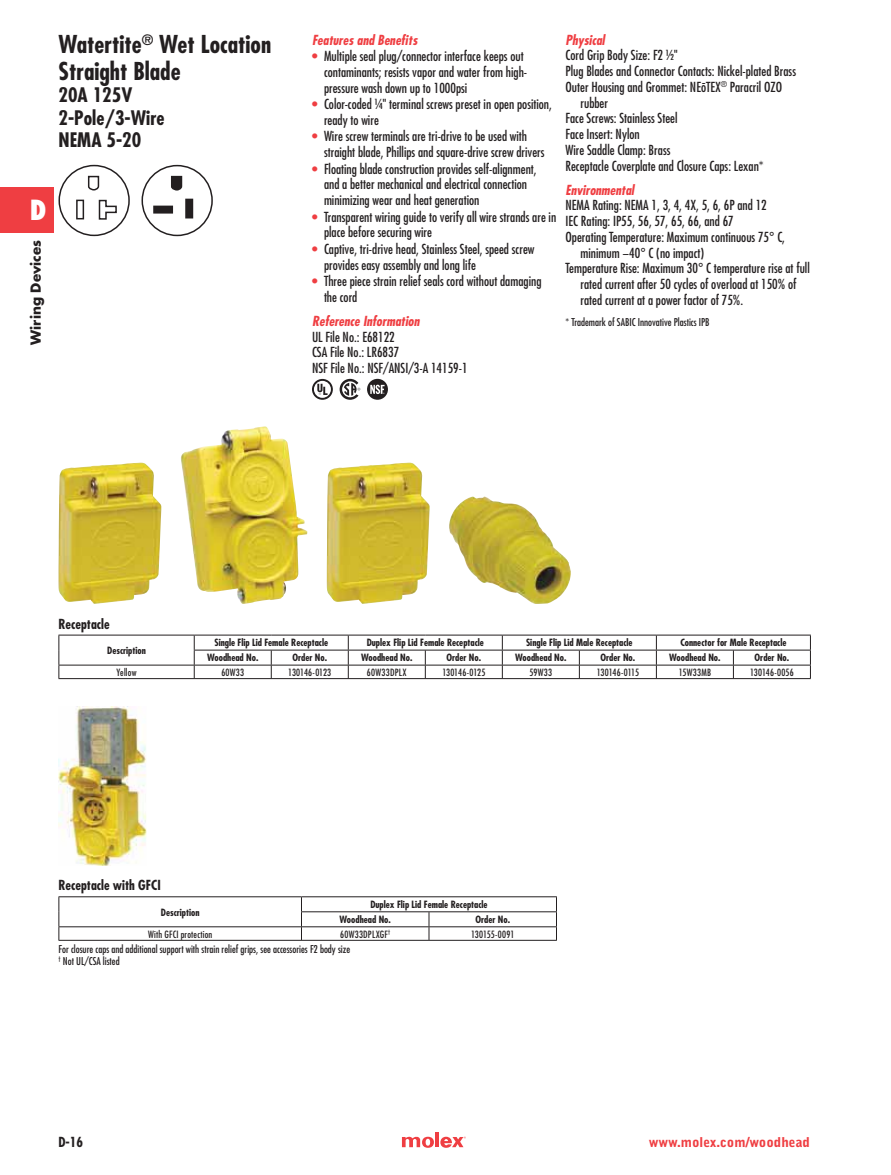
<style>
.page{position:relative;width:891px;height:1175px;background:#fff}
.page>*{position:absolute;margin:0;border:0;box-sizing:border-box;transform-origin:0 0}
.t1{font:800 condensed 27px "Futura";color:#fff}
.t2{font:700 condensed 24px/27px "Futura";color:#231f20}
.t3{font:700 condensed 19.5px/22.5px "Futura";color:#231f20}
.t4{font:condensed 13.5px/15.8px "Futura";color:#231f20}
.t5{font:italic 700 condensed 13.5px "Futura";color:#ef3e42}
.t6{font:700 condensed 13.5px "Futura";color:#231f20}
.t7{font:900 13.5px "Bell Gothic Std";color:#ef3e42}
.t8{font:700 13.5px "Futura";color:#231f20}
.t9{font:condensed 10.5px/12px "Futura";color:#231f20}
.t10{font:700 condensed 9.75px/15px "Futura";color:#231f20}
.t11{font:condensed 9.75px "Futura";letter-spacing:.02em;color:#231f20}
.t12{font:condensed 9.75px "Futura";letter-spacing:-.005em;color:#231f20}
.t13{font:condensed 9.75px "Futura";letter-spacing:-.015em;color:#231f20}
.t14{font:condensed 9.75px "Futura";color:#231f20}
.s1{color:#ef3e42}
.s2{font-weight:700;font-style:italic;color:#ef3e42}
</style>
<div class="page">
<hr style="left:435px;top:1132px;width:4px;height:15px;background:#ef3e42">
<svg style="left:402px;top:1136px;width:32px;height:11px"></svg>
<svg style="left:440px;top:1136px;width:26px;height:11px"></svg>
<div style="left:0;top:188px;width:54px;height:44px;background:#ef3e42"></div>
<div style="left:58px;top:165px;width:72px;height:71px;border:2px solid #231f20;border-radius:50%"></div>
<div style="left:76px;top:200px;width:8px;height:19px;border:2px solid #231f20"></div>
<svg style="left:98px;top:199px;width:19px;height:21px"></svg>
<svg style="left:87px;top:175px;width:13px;height:16px"></svg>
<div style="left:142px;top:165px;width:71px;height:71px;border:2px solid #231f20;border-radius:50%"></div>
<div style="left:154px;top:206px;width:18px;height:7px;background:#231f20"></div>
<div style="left:153px;top:206px;width:20px;height:7px;border:2px solid #231f20"></div>
<svg style="left:171px;top:175px;width:12px;height:16px"></svg>
<div style="left:186px;top:199px;width:6px;height:19px;background:#231f20"></div>
<div style="left:185px;top:199px;width:8px;height:19px;border:2px solid #231f20"></div>
<svg style="left:312px;top:379px;width:21px;height:21px"></svg>
<svg style="left:340px;top:379px;width:20px;height:21px"></svg>
<div style="left:367px;top:379px;width:21px;height:21px;background:#231f20;border-radius:50%"></div>
<svg style="left:370px;top:385px;width:15px;height:9px"></svg>
<img style="left:58px;top:462px;width:103px;height:142px">
<img style="left:181px;top:426px;width:126px;height:178px">
<img style="left:327px;top:462px;width:103px;height:142px">
<img style="left:449px;top:496px;width:122px;height:108px">
<hr style="left:58px;top:678px;width:753px;height:1px;background:#231f20">
<hr style="left:58px;top:634px;width:136px;height:1px;background:#231f20">
<hr style="left:502px;top:634px;width:154px;height:1px;background:#231f20">
<svg style="left:58px;top:635px;width:1px;height:43px"></svg>
<hr style="left:58px;top:664px;width:753px;height:1px;background:#231f20">
<hr style="left:502px;top:649px;width:77px;height:1px;background:#231f20">
<hr style="left:579px;top:649px;width:77px;height:1px;background:#231f20">
<svg style="left:271px;top:650px;width:1px;height:28px"></svg>
<svg style="left:425px;top:650px;width:1px;height:28px"></svg>
<svg style="left:579px;top:650px;width:1px;height:28px"></svg>
<svg style="left:733px;top:650px;width:1px;height:28px"></svg>
<hr style="left:656px;top:634px;width:77px;height:1px;background:#231f20">
<svg style="left:656px;top:635px;width:1px;height:43px"></svg>
<hr style="left:733px;top:634px;width:78px;height:1px;background:#231f20">
<svg style="left:810px;top:635px;width:1px;height:43px"></svg>
<hr style="left:656px;top:649px;width:155px;height:1px;background:#231f20">
<hr style="left:348px;top:634px;width:77px;height:1px;background:#231f20">
<svg style="left:348px;top:635px;width:1px;height:43px"></svg>
<hr style="left:425px;top:634px;width:77px;height:1px;background:#231f20">
<svg style="left:502px;top:635px;width:1px;height:43px"></svg>
<hr style="left:348px;top:649px;width:154px;height:1px;background:#231f20">
<hr style="left:194px;top:634px;width:77px;height:1px;background:#231f20">
<svg style="left:194px;top:635px;width:1px;height:43px"></svg>
<hr style="left:271px;top:634px;width:77px;height:1px;background:#231f20">
<hr style="left:194px;top:649px;width:154px;height:1px;background:#231f20">
<img style="left:58px;top:707px;width:89px;height:158px">
<hr style="left:58px;top:940px;width:371px;height:1px;background:#231f20">
<hr style="left:429px;top:940px;width:128px;height:1px;background:#231f20">
<hr style="left:58px;top:896px;width:243px;height:1px;background:#231f20">
<svg style="left:58px;top:897px;width:1px;height:43px"></svg>
<hr style="left:58px;top:926px;width:371px;height:1px;background:#231f20">
<hr style="left:429px;top:926px;width:128px;height:1px;background:#231f20">
<hr style="left:301px;top:896px;width:128px;height:1px;background:#231f20">
<hr style="left:429px;top:896px;width:128px;height:1px;background:#231f20">
<hr style="left:301px;top:911px;width:128px;height:1px;background:#231f20">
<hr style="left:429px;top:911px;width:128px;height:1px;background:#231f20">
<svg style="left:301px;top:897px;width:1px;height:43px"></svg>
<svg style="left:429px;top:912px;width:1px;height:28px"></svg>
<svg style="left:556px;top:897px;width:1px;height:43px"></svg>
<p class="t2" style="left:58px;top:33px;width:214px">Watertite<sup>®</sup> Wet Location<br>Straight Blade</p>
<p class="t3" style="left:58px;top:86px;width:108px">20A 125V<br>2-Pole/3-Wire<br>NEMA 5-20</p>
<p class="t1" style="left:23px;top:199px;width:26px">DD</p>
<p class="t8" style="left:30px;top:345px;width:106px;rotate:-90deg">Wiring Devices</p>
<p class="t5" style="left:312px;top:34px;width:107px">Features and Benefits</p>
<p class="t4" style="left:324px;top:49px;width:205px;text-indent:-12px"><span class="s1">•</span> Multiple seal plug/connector interface keeps out contaminants; resists vapor and water from high&shy;pressure wash down up to 1000psi</p>
<p class="t4" style="left:324px;top:97px;width:229px;text-indent:-12px"><span class="s1">•</span> Color-coded ¼" terminal screws preset in open position, ready to wire</p>
<p class="t4" style="left:324px;top:129px;width:222px;text-indent:-12px"><span class="s1">•</span> Wire screw terminals are tri-drive to be used with straight blade, Phillips and square-drive screw drivers</p>
<p class="t4" style="left:324px;top:162px;width:214px;text-indent:-12px"><span class="s1">•</span> Floating blade construction provides self-alignment, and a better mechanical and electrical connection minimizing wear and heat generation</p>
<p class="t4" style="left:324px;top:210px;width:234px;text-indent:-12px"><span class="s1">•</span> Transparent wiring guide to verify all wire strands are in place before securing wire</p>
<p class="t4" style="left:324px;top:242px;width:212px;text-indent:-12px"><span class="s1">•</span> Captive, tri-drive head, Stainless Steel, speed screw provides easy assembly and long life</p>
<p class="t4" style="left:324px;top:274px;width:219px;text-indent:-12px"><span class="s1">•</span> Three piece strain relief seals cord without damaging the cord</p>
<p class="t4" style="left:312px;top:314px;width:157px"><span class="s2">Reference Information<br></span>UL File No.: E68122<br>CSA File No.: LR6837<br>NSF File No.: NSF/ANSI/3-A 14159-1</p>
<p class="t5" style="left:566px;top:34px;width:41px">Physical</p>
<p class="t4" style="left:566px;top:48px;width:114px">Cord Grip Body Size: F2 ½"</p>
<p class="t4" style="left:566px;top:64px;width:232px">Plug Blades and Connector Contacts: Nickel-plated Brass</p>
<p class="t4" style="left:566px;top:80px;width:218px">Outer Housing and Grommet: NEo-TEX<sup>®</sup> Paracril OZO</p>
<p class="t4" style="left:580px;top:96px;width:29px">rubber</p>
<p class="t4" style="left:566px;top:111px;width:114px">Face Screws: Stainless Steel</p>
<p class="t4" style="left:566px;top:127px;width:76px">Face Insert: Nylon</p>
<p class="t4" style="left:566px;top:143px;width:106px">Wire Saddle Clamp: Brass</p>
<p class="t4" style="left:566px;top:159px;width:200px">Receptacle Coverplate and Closure Caps: Lexan*</p>
<p class="t5" style="left:566px;top:184px;width:70px">Environmental</p>
<p class="t4" style="left:566px;top:198px;width:203px">NEMA Rating: NEMA 1, 3, 4, 4X, 5, 6, 6P and 12</p>
<p class="t4" style="left:566px;top:214px;width:170px">IEC Rating: IP55, 56, 57, 65, 66, and 67</p>
<p class="t4" style="left:566px;top:230px;width:221px">Operating Temperature: Maximum continuous 75° C,</p>
<p class="t4" style="left:580px;top:246px;width:125px">minimum −40° C (no impact)</p>
<p class="t4" style="left:566px;top:261px;width:246px">Temperature Rise: Maximum 30° C temperature rise at full</p>
<p class="t4" style="left:580px;top:277px;width:217px">rated current after 50 cycles of overload at 150% of</p>
<p class="t4" style="left:580px;top:293px;width:164px">rated current at a power factor of 75%.</p>
<p class="t9" style="left:566px;top:317px;width:146px">* Trademark of SABIC Innovative Plastics IPB</p>
<p class="t6" style="left:58px;top:618px;width:53px">Receptacle</p>
<p class="t10" style="left:107px;top:643px;width:40px">Description</p>
<p class="t10" style="left:214px;top:636px;width:115px">Single Flip Lid Female Receptacle</p>
<p class="t10" style="left:367px;top:636px;width:119px">Duplex Flip Lid Female Receptacle</p>
<p class="t10" style="left:526px;top:636px;width:108px">Single Flip Lid Male Receptacle</p>
<p class="t10" style="left:680px;top:636px;width:108px">Connector for Male Receptacle</p>
<p class="t10" style="left:207px;top:651px;width:53px">Woodhead No.</p>
<p class="t10" style="left:292px;top:651px;width:36px">Order No.</p>
<p class="t10" style="left:361px;top:651px;width:53px">Woodhead No.</p>
<p class="t10" style="left:446px;top:651px;width:36px">Order No.</p>
<p class="t10" style="left:515px;top:651px;width:53px">Woodhead No.</p>
<p class="t10" style="left:601px;top:651px;width:36px">Order No.</p>
<p class="t10" style="left:669px;top:651px;width:53px">Woodhead No.</p>
<p class="t10" style="left:755px;top:651px;width:36px">Order No.</p>
<p class="t11" style="left:117px;top:667px;width:21px">Yellow</p>
<p class="t11" style="left:221px;top:667px;width:24px">60W33</p>
<p class="t12" style="left:288px;top:667px;width:44px">130146-0123</p>
<p class="t11" style="left:367px;top:667px;width:41px">60W33DPLX</p>
<p class="t12" style="left:442px;top:667px;width:45px">130146-0125</p>
<p class="t11" style="left:530px;top:667px;width:24px">59W33</p>
<p class="t13" style="left:597px;top:667px;width:44px">130146-0115</p>
<p class="t11" style="left:679px;top:667px;width:34px">15W33MB</p>
<p class="t11" style="left:750px;top:667px;width:45px">130146-0056</p>
<p class="t6" style="left:58px;top:879px;width:104px">Receptacle with GFCI</p>
<p class="t10" style="left:161px;top:905px;width:40px">Description</p>
<p class="t10" style="left:340px;top:898px;width:150px;text-indent:31px">Duplex Flip Lid Female Receptacle<br>Woodhead No.</p>
<p class="t10" style="left:475px;top:913px;width:36px">Order No.</p>
<p class="t11" style="left:148px;top:929px;width:66px">With GFCI protection</p>
<p class="t11" style="left:340px;top:929px;width:52px">60W33DPLXGF<sup>†</sup></p>
<p class="t14" style="left:471px;top:929px;width:45px">130155-0091</p>
<p class="t9" style="left:58px;top:943px;width:293px">For closure caps and additional support with strain relief grips, see accessories F2 body size <sup>†</sup> Not UL/CSA listed</p>
<p class="t6" style="left:58px;top:1136px;width:26px">D-16</p>
<p class="t7" style="left:649px;top:1134px;width:163px">www.molex.com/woodhead</p>
</div>
